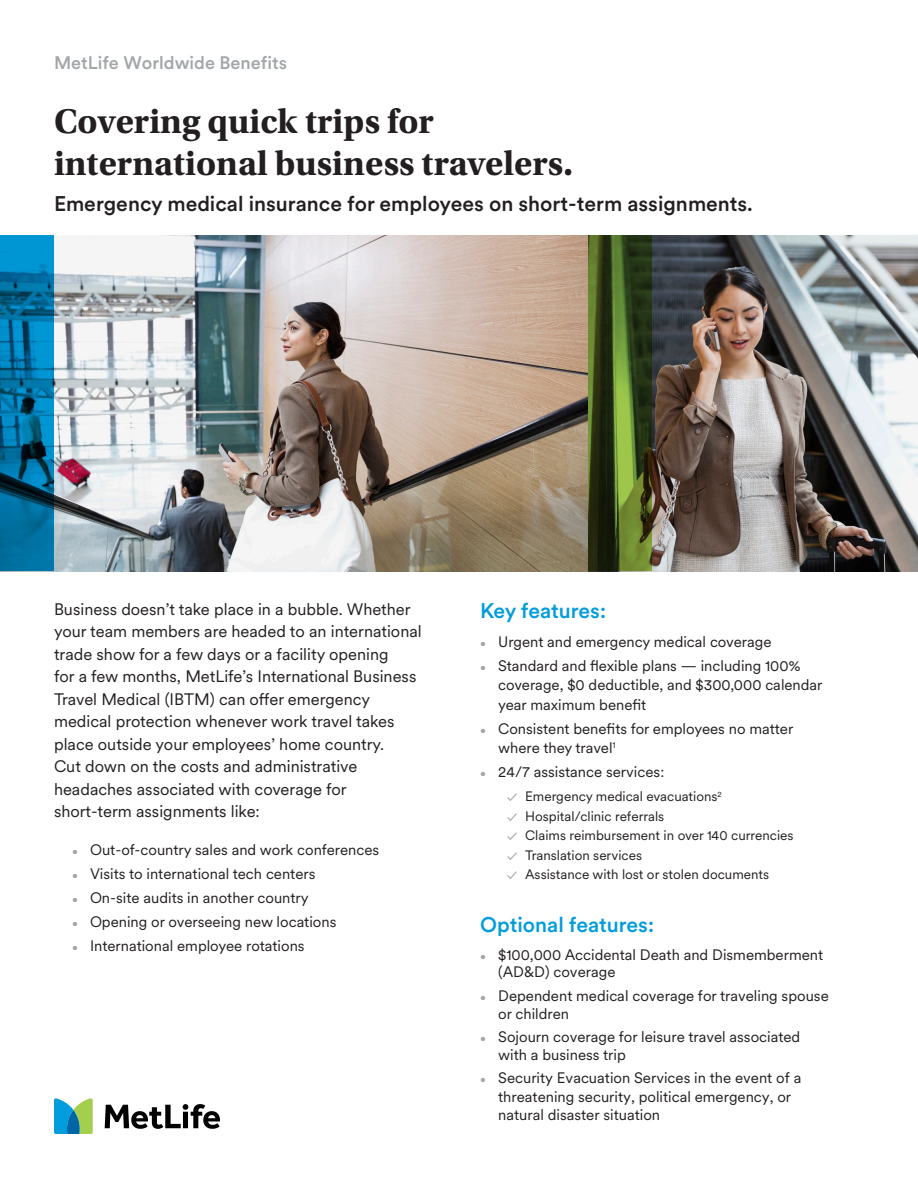
<style>
.page{position:relative;width:918px;height:1188px;background:#fff}
.page>*{position:absolute;margin:0;border:0;box-sizing:border-box;transform-origin:0 0}
.Header_2{font:700 36px/42px "Utopia Std";color:#231f20}
.Header_2-2{font:500 21px "Met Life Circular";color:#231f20}
.Sub_Headline{font:500 21px "Met Life Circular";color:#009cdc}
.Header_2-3{font:500 18px "Met Life Circular";color:#a3a7a9}
.Body_Copy{font:16.5px/22.5px "Met Life Circular";color:#231f20}
.t1{font:15px/19.5px "Met Life Circular";color:#231f20}
.t2{font:13.5px "Met Life Circular";color:#231f20}
.s1{font-size:10.5px;color:#a3a7a9}
.s2{font-weight:500;font-size:10.5px;color:#a3a7a9}
</style>
<div class="page">
<svg style="left:105px;top:1104px;width:115px;height:25px"></svg>
<svg style="left:54px;top:1098px;width:39px;height:36px"></svg>
<img style="left:54px;top:236px;width:534px;height:335px">
<img style="left:652px;top:236px;width:266px;height:335px">
<svg style="left:588px;top:236px;width:64px;height:335px;background:#415420"></svg>
<svg style="left:0;top:236px;width:54px;height:335px;background:#006f9f"></svg>
<p class="Header_2-3" style="left:54px;top:50px;width:235px">MetLife Worldwide Benefits</p>
<p class="Header_2" style="left:54px;top:101px;width:520px">Covering quick trips for international business travelers.</p>
<p class="Header_2-2" style="left:54px;top:189px;width:700px">Emergency medical insurance for employees on short-term assignments.</p>
<p class="Body_Copy" style="left:54px;top:597px;width:369px">Business doesn’t take place in a bubble. Whether your team members are headed to an international trade show for a few days or a facility opening<br>for a few months, MetLife’s International Business Travel Medical (IBTM) can offer emergency medical protection whenever work travel takes place outside your employees’ home country.<br>Cut down on the costs and administrative headaches associated with coverage for short‑term assignments like:</p>
<p class="t1" style="left:72px;top:839px;width:309px"><span class="s1">•</span> Out-of-country sales and work conferences</p>
<p class="t1" style="left:72px;top:863px;width:245px"><span class="s1">•</span> Visits to international tech centers</p>
<p class="t1" style="left:72px;top:887px;width:238px"><span class="s1">•</span> On-site audits in another country</p>
<p class="t1" style="left:72px;top:911px;width:266px"><span class="s1">•</span> Opening or overseeing new locations</p>
<p class="t1" style="left:72px;top:935px;width:234px"><span class="s1">•</span> International employee rotations</p>
<p class="Sub_Headline" style="left:480px;top:597px;width:127px">Key features:</p>
<p class="t1" style="left:480px;top:631px;width:293px"><span class="s1">•</span> Urgent and emergency medical coverage</p>
<p class="t1" style="left:498px;top:655px;width:326px;text-indent:-18px"><span class="s1">•</span> Standard and flexible plans — including 100% coverage, $0 deductible, and $300,000 calendar year maximum benefit</p>
<p class="t1" style="left:498px;top:718px;width:297px;text-indent:-18px"><span class="s1">•</span> Consistent benefits for employees no matter where they travel<sup>1</sup></p>
<p class="t1" style="left:480px;top:762px;width:186px"><span class="s1">•</span> 24/7 assistance services:</p>
<p class="t2" style="left:507px;top:788px;width:216px"><span class="s2">✓</span> Emergency medical evacuations<sup>2</sup></p>
<p class="t2" style="left:507px;top:807px;width:159px"><span class="s2">✓</span> Hospital/clinic referrals</p>
<p class="t2" style="left:507px;top:827px;width:288px"><span class="s2">✓</span> Claims reimbursement in over 140 currencies</p>
<p class="t2" style="left:507px;top:846px;width:136px"><span class="s2">✓</span> Translation services</p>
<p class="t2" style="left:507px;top:866px;width:263px"><span class="s2">✓</span> Assistance with lost or stolen documents</p>
<p class="Sub_Headline" style="left:480px;top:910px;width:175px">Optional features:</p>
<p class="t1" style="left:498px;top:945px;width:327px;line-height:17.5px;text-indent:-18px"><span class="s1">•</span> $100,000 Accidental Death and Dismemberment (AD&amp;D) coverage</p>
<p class="t1" style="left:498px;top:986px;width:332px;line-height:17.5px;text-indent:-18px"><span class="s1">•</span> Dependent medical coverage for traveling spouse or children</p>
<p class="t1" style="left:498px;top:1028px;width:304px;line-height:17.5px;text-indent:-18px"><span class="s1">•</span> Sojourn coverage for leisure travel associated with a business trip</p>
<p class="t1" style="left:498px;top:1068px;width:305px;line-height:18.6px;text-indent:-18px"><span class="s1">•</span> Security Evacuation Services in the event of a threatening security, political emergency, or natural disaster situation</p>
</div>
